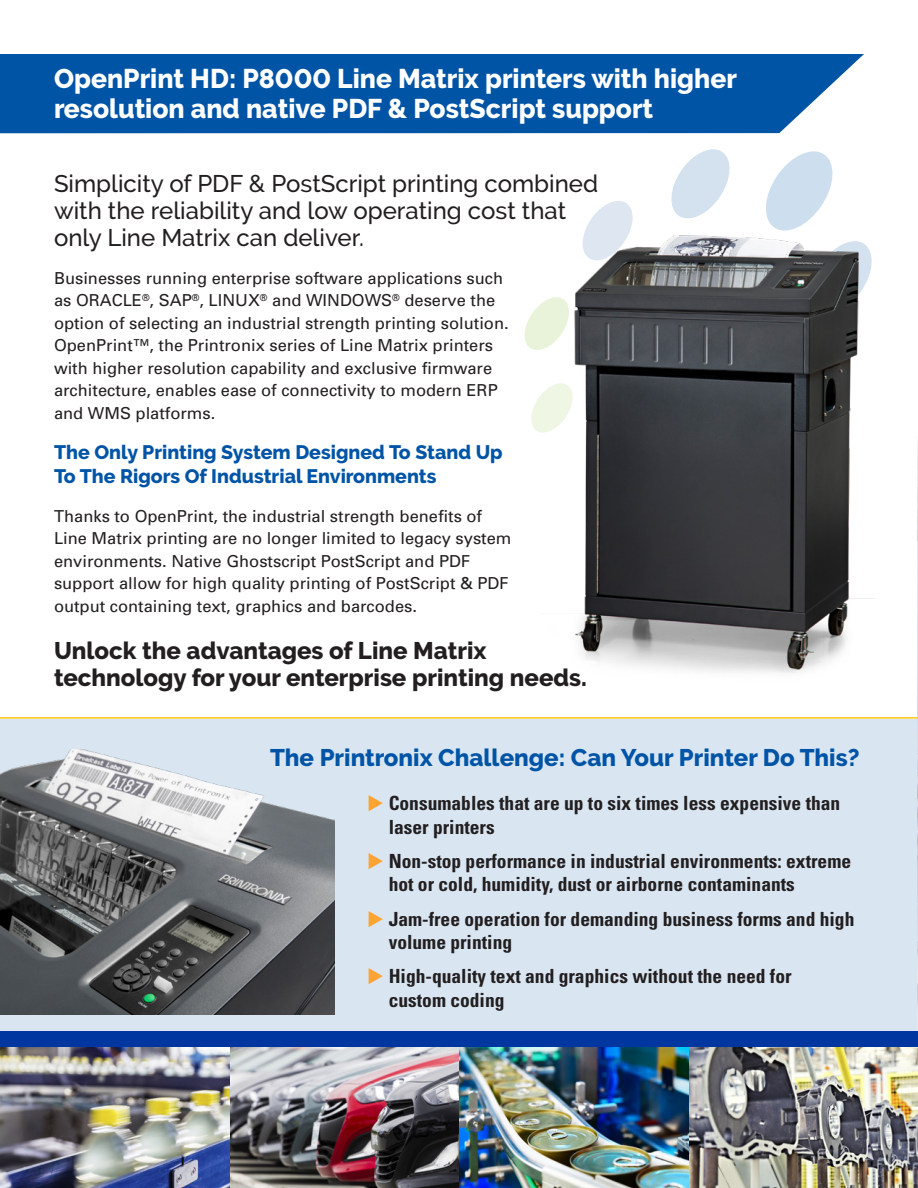
<style>
.page{position:relative;width:918px;height:1188px;background:#fff}
.page>*{position:absolute;margin:0;border:0;box-sizing:border-box;transform-origin:0 0}
.t1{font:800 27px/30px "Raleway";color:#fff}
.t2{font:500 24px "Raleway";color:#231f20}
.t3{font:800 24px/27px "Raleway";color:#231f20}
.Paragraph_Style_3{font:800 24px "Raleway";color:#0054a6}
.t4{font:700 condensed 19.5px/23.4px "Univers";color:#231f20}
.Paragraph_Style_1{font:800 19.5px/24px "Raleway";color:#0054a6}
.Paragraph_Style_1-2{font:16.5px/22.5px "Univers";color:#231f20}
.s1{color:#faa434}
</style>
<div class="page">
<svg style="left:671px;top:149px;width:59px;height:50px"></svg>
<svg style="left:767px;top:151px;width:66px;height:48px"></svg>
<svg style="left:531px;top:397px;width:9px;height:35px"></svg>
<svg style="left:524px;top:305px;width:16px;height:45px"></svg>
<div style="left:0;top:719px;width:918px;height:312px;background:#d9e6f2"></div>
<img style="left:917px;top:444px;width:1px;height:587px">
<div style="left:0;top:54px;width:864px;height:79px;background:#0054a6"></div>
<img style="left:0;top:749px;width:335px;height:265px">
<img style="left:540px;top:199px;width:334px;height:474px">
<hr style="left:0;top:717px;width:917px;height:2px;background:#fec70c">
<img style="left:0;top:1047px;width:918px;height:141px">
<div style="left:0;top:1031px;width:918px;height:16px;background:#0036a0"></div>
<p class="t1" style="left:54px;top:64px;width:685px">OpenPrint HD: P8000 Line Matrix printers with higher resolution and native PDF &amp; PostScript support</p>
<p class="t2" style="left:54px;top:169px;width:546px">Simplicity of PDF &amp; PostScript printing combined</p>
<p class="t2" style="left:54px;top:196px;width:514px">with the reliability and low operating cost that</p>
<p class="t2" style="left:54px;top:223px;width:312px">only Line Matrix can deliver.</p>
<p class="Paragraph_Style_1-2" style="left:54px;top:266px;width:456px">Businesses running enterprise software applications such as ORACLE<sup>®</sup>, SAP<sup>®</sup>, LINUX<sup>®</sup> and WINDOWS<sup>®</sup> deserve the option of selecting an industrial strength printing solution.<br>OpenPrint™, the Printronix series of Line Matrix printers with higher resolution capability and exclusive firmware architecture, enables ease of connectivity to modern ERP and WMS platforms.</p>
<p class="Paragraph_Style_1" style="left:54px;top:440px;width:450px">The Only Printing System Designed To Stand Up<br>To The Rigors Of Industrial Environments</p>
<p class="Paragraph_Style_1-2" style="left:54px;top:504px;width:459px">Thanks to OpenPrint, the industrial strength benefits of Line Matrix printing are no longer limited to legacy system environments. Native Ghostscript PostScript and PDF support allow for high quality printing of PostScript &amp; PDF output containing text, graphics and barcodes.</p>
<p class="t3" style="left:54px;top:637px;width:534px">Unlock the advantages of Line Matrix technology for your enterprise printing needs.</p>
<p class="Paragraph_Style_3" style="left:270px;top:744px;width:591px">The Printronix Challenge: Can Your Printer Do This?</p>
<p class="t4" style="left:389px;top:791px;width:453px;text-indent:-21px"><span class="s1">◆</span> Consumables that are up to six times less expensive than laser printers</p>
<p class="t4" style="left:389px;top:849px;width:464px;text-indent:-21px"><span class="s1">◆</span> Non-stop performance in industrial environments: extreme hot or cold, humidity, dust or airborne contaminants</p>
<p class="t4" style="left:389px;top:907px;width:467px;text-indent:-21px"><span class="s1">◆</span> Jam-free operation for demanding business forms and high volume printing</p>
<p class="t4" style="left:389px;top:964px;width:404px;text-indent:-21px"><span class="s1">◆</span> High-quality text and graphics without the need for custom coding</p>
</div>
